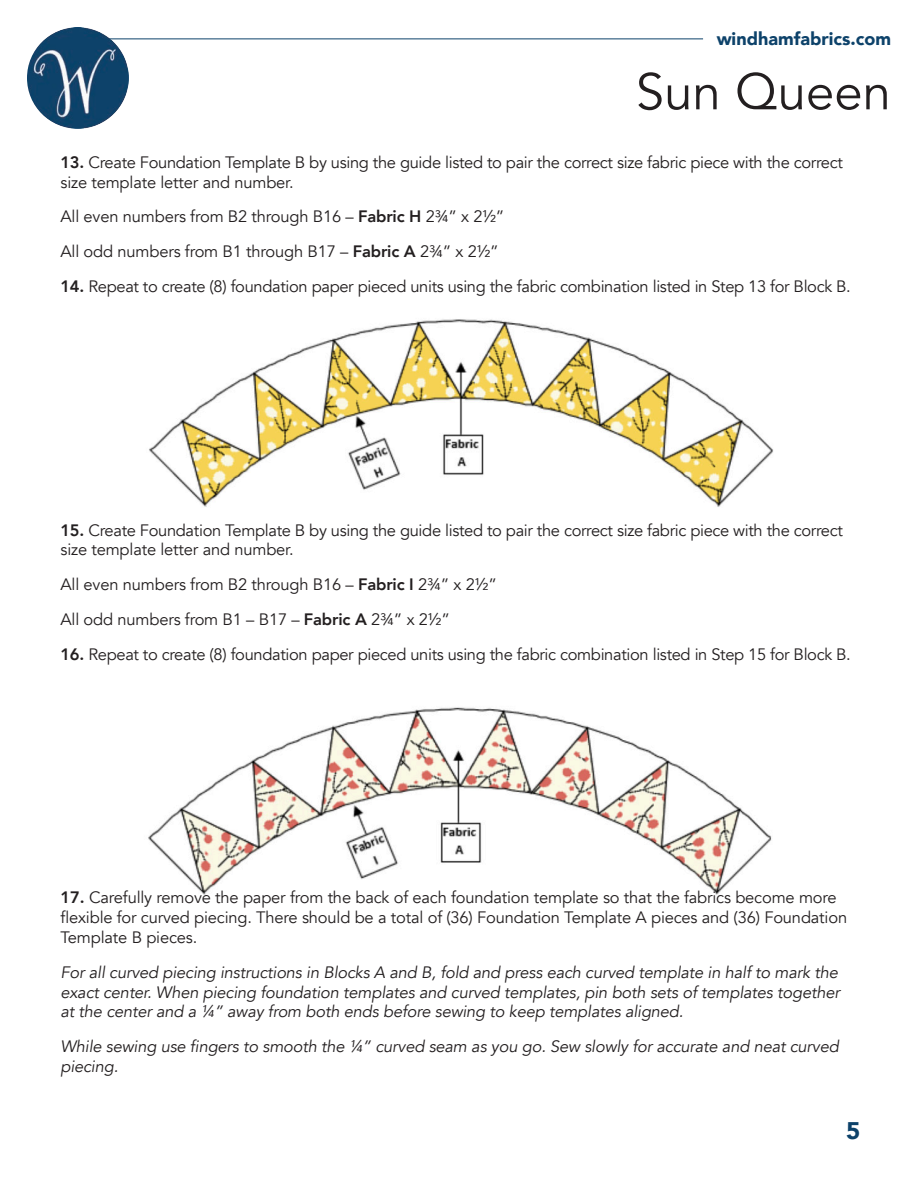
<style>
.page{position:relative;width:918px;height:1188px;background:#fff}
.page>*{position:absolute;margin:0;border:0;box-sizing:border-box;transform-origin:0 0}
.t1{font:51px "Avenir";color:#231f20}
.t2{font:900 24px "Avenir";color:#0d426a}
.t3{font:900 18px "Avenir";color:#0d426a}
.t4{font:16.5px/19.8px "Avenir";letter-spacing:-.02em;color:#231f20}
.t5{font:italic 16.5px/19.8px "Avenir";letter-spacing:-.01em;color:#231f20;text-align:justify}
.s1{font-weight:800}
</style>
<div class="page">
<img style="left:27px;top:27px;width:102px;height:102px;border-radius:51px">
<hr style="left:109px;top:39px;width:594px;height:1px;background:#0d426a">
<img style="left:148px;top:707px;width:624px;height:188px">
<img style="left:149px;top:319px;width:625px;height:188px">
<p class="t3" style="left:717px;top:23px;width:176px">windhamfabrics.com</p>
<h1 class="t1" style="left:636px;top:61px;width:257px">Sun Queen</h1>
<p class="t4" style="left:60px;top:152px;width:784px"><span class="s1">13.</span> Create Foundation Template B by using the guide listed to pair the correct size fabric piece with the correct size template letter and number.</p>
<p class="t4" style="left:60px;top:207px;width:446px">All even numbers from B2 through B16 – <span class="s1">Fabric H</span> 2¾” x 2½”</p>
<p class="t4" style="left:60px;top:242px;width:440px">All odd numbers from B1 through B17 – <span class="s1">Fabric A</span> 2¾” x 2½”</p>
<p class="t4" style="left:60px;top:277px;width:792px"><span class="s1">14.</span> Repeat to create (8) foundation paper pieced units using the fabric combination listed in Step 13 for Block B.</p>
<p class="t4" style="left:60px;top:520px;width:784px"><span class="s1">15.</span> Create Foundation Template B by using the guide listed to pair the correct size fabric piece with the correct size template letter and number.</p>
<p class="t4" style="left:60px;top:575px;width:438px">All even numbers from B2 through B16 – <span class="s1">Fabric I</span> 2¾” x 2½”</p>
<p class="t4" style="left:60px;top:610px;width:391px">All odd numbers from B1 – B17 – <span class="s1">Fabric A</span> 2¾” x 2½”</p>
<p class="t4" style="left:60px;top:644px;width:792px"><span class="s1">16.</span> Repeat to create (8) foundation paper pieced units using the fabric combination listed in Step 15 for Block B.</p>
<p class="t4" style="left:60px;top:888px;width:788px"><span class="s1">17.</span> Carefully remove the paper from the back of each foundation template so that the fabrics become more flexible for curved piecing. There should be a total of (36) Foundation Template A pieces and (36) Foundation<br>Template B pieces.</p>
<p class="t5" style="left:60px;top:962px;width:781px">For all curved piecing instructions in Blocks A and B, fold and press each curved template in half to mark the exact center. When piecing foundation templates and curved templates, pin both sets of templates together at the center and a ¼” away from both ends before sewing to keep templates aligned.</p>
<p class="t5" style="left:60px;top:1037px;width:780px">While sewing use fingers to smooth the ¼” curved seam as you go. Sew slowly for accurate and neat curved piecing.</p>
<h2 class="t2" style="left:846px;top:1110px;width:16px">5</h2>
</div>
